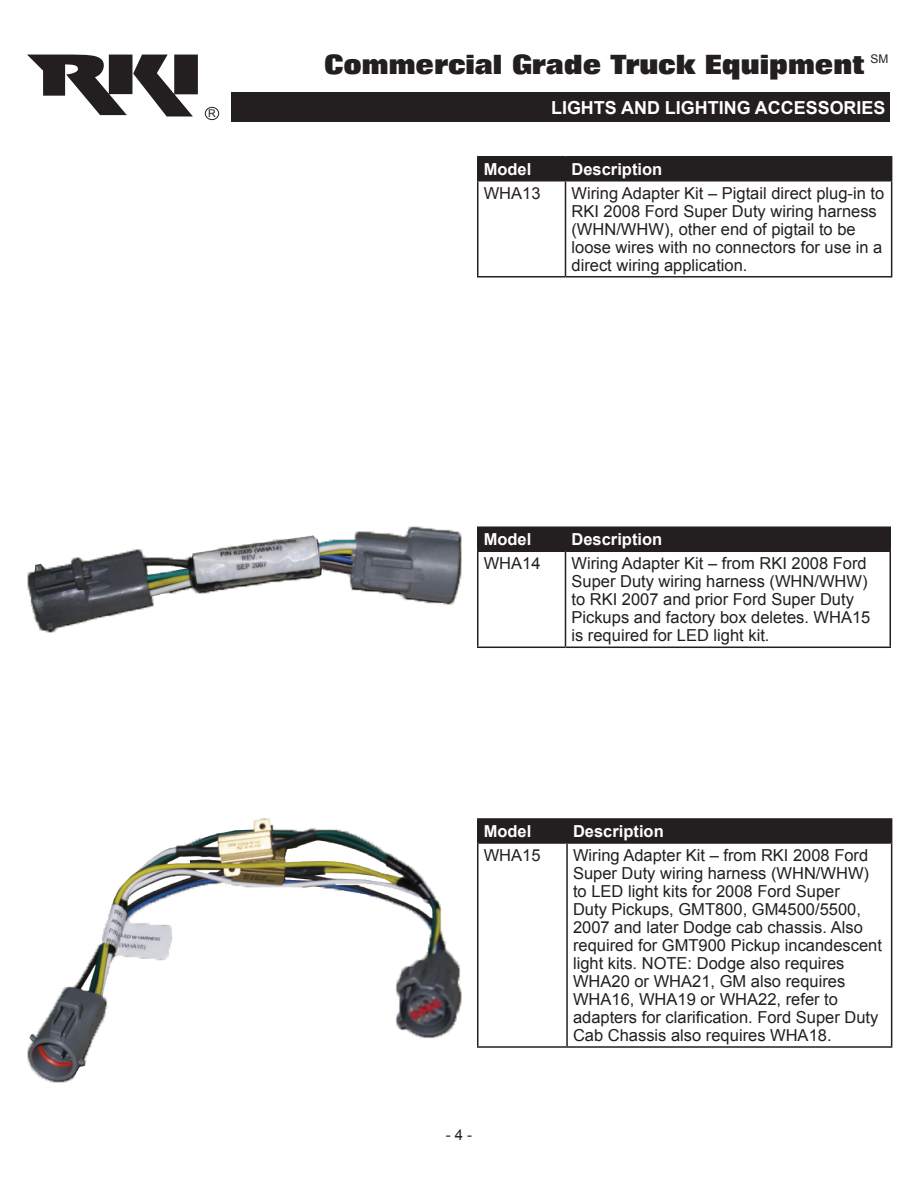
<style>
.page{position:relative;width:918px;height:1188px;background:#fff}
.page>*{position:absolute;margin:0;border:0;box-sizing:border-box;transform-origin:0 0}
.t1{font:800 26.85px "Folio";color:#231f20}
.t2{font:700 18px "Arial";color:#fff}
.t3{font:16.5px/18px "Arial";color:#231f20}
.t4{font:700 16.5px "Arial";color:#fff}
.t5{font:15px "Arial";color:#231f20}
.t6{font:12px "Arial";color:#231f20}
.t7{font:10.65px "Arial";color:#231f20}
</style>
<div class="page">
<svg style="left:27px;top:55px;width:171px;height:62px"></svg>
<div style="left:205px;top:107px;width:14px;height:13px;border:1px solid #231f20;border-radius:50%"></div>
<div style="left:232px;top:92px;width:658px;height:30px;background:#231f20"></div>
<hr style="left:477px;top:156px;width:88px;height:2px;background:#231f20">
<hr style="left:565px;top:156px;width:327px;height:2px;background:#231f20">
<div style="left:477px;top:157px;width:415px;height:23px;background:#231f20"></div>
<hr style="left:477px;top:180px;width:88px;height:2px;background:#231f20">
<hr style="left:565px;top:180px;width:327px;height:2px;background:#231f20">
<hr style="left:477px;top:182px;width:1px;height:94px;background:#231f20">
<hr style="left:565px;top:182px;width:1px;height:94px;background:#231f20">
<hr style="left:891px;top:182px;width:1px;height:94px;background:#231f20">
<hr style="left:477px;top:276px;width:88px;height:2px;background:#231f20">
<hr style="left:565px;top:276px;width:327px;height:2px;background:#231f20">
<hr style="left:477px;top:526px;width:88px;height:2px;background:#231f20">
<hr style="left:565px;top:526px;width:326px;height:2px;background:#231f20">
<div style="left:477px;top:527px;width:414px;height:24px;background:#231f20"></div>
<hr style="left:477px;top:552px;width:1px;height:95px;background:#231f20">
<hr style="left:565px;top:552px;width:1px;height:95px;background:#231f20">
<hr style="left:890px;top:552px;width:1px;height:95px;background:#231f20">
<hr style="left:477px;top:647px;width:88px;height:1px;background:#231f20">
<hr style="left:565px;top:647px;width:326px;height:1px;background:#231f20">
<hr style="left:477px;top:551px;width:88px;height:1px;background:#231f20">
<hr style="left:565px;top:551px;width:326px;height:1px;background:#231f20">
<hr style="left:477px;top:818px;width:90px;height:2px;background:#231f20">
<hr style="left:567px;top:818px;width:325px;height:2px;background:#231f20">
<div style="left:477px;top:819px;width:415px;height:23px;background:#231f20"></div>
<hr style="left:477px;top:842px;width:90px;height:2px;background:#231f20">
<hr style="left:477px;top:844px;width:1px;height:202px;background:#231f20">
<hr style="left:567px;top:842px;width:325px;height:2px;background:#231f20">
<hr style="left:566px;top:844px;width:2px;height:202px;background:#231f20">
<hr style="left:891px;top:844px;width:1px;height:202px;background:#231f20">
<hr style="left:477px;top:1046px;width:90px;height:2px;background:#231f20">
<hr style="left:567px;top:1046px;width:325px;height:2px;background:#231f20">
<img style="left:27px;top:526px;width:435px;height:107px">
<img style="left:27px;top:818px;width:435px;height:264px">
<h1 class="t1" style="left:324px;top:50px;width:541px">Commercial Grade Truck Equipment</h1>
<p class="t6" style="left:870px;top:51px;width:19px">SM</p>
<p class="t7" style="left:208px;top:106px;width:9px">R</p>
<p class="t2" style="left:551px;top:96px;width:336px">LIGHTS AND LIGHTING ACCESSORIES</p>
<p class="t4" style="left:484px;top:158px;width:49px">Model</p>
<p class="t4" style="left:571px;top:158px;width:92px">Description</p>
<p class="t3" style="left:484px;top:184px;width:58px">WHA13</p>
<p class="t3" style="left:571px;top:184px;width:314px">Wiring Adapter Kit – Pigtail direct plug-in to RKI 2008 Ford Super Duty wiring harness (WHN/WHW), other end of pigtail to be loose wires with no connectors for use in a direct wiring application.</p>
<p class="t4" style="left:484px;top:529px;width:49px">Model</p>
<p class="t4" style="left:571px;top:529px;width:92px">Description</p>
<p class="t3" style="left:484px;top:555px;width:58px">WHA14</p>
<p class="t3" style="left:571px;top:555px;width:300px">Wiring Adapter Kit – from RKI 2008 Ford Super Duty wiring harness (WHN/WHW) to RKI 2007 and prior Ford Super Duty Pickups and factory box deletes. WHA15 is required for LED light kit.</p>
<p class="t4" style="left:484px;top:820px;width:49px">Model</p>
<p class="t4" style="left:573px;top:820px;width:92px">Description</p>
<p class="t3" style="left:484px;top:846px;width:58px">WHA15</p>
<p class="t3" style="left:573px;top:846px;width:311px">Wiring Adapter Kit – from RKI 2008 Ford Super Duty wiring harness (WHN/WHW) to LED light kits for 2008 Ford Super<br>Duty Pickups, GMT800, GM4500/5500, 2007 and later Dodge cab chassis. Also required for GMT900 Pickup incandescent light kits. NOTE: Dodge also requires WHA20 or WHA21, GM also requires WHA16, WHA19 or WHA22, refer to adapters for clarification. Ford Super Duty Cab Chassis also requires WHA18.</p>
<p class="t5" style="left:446px;top:1125px;width:28px">- 4 -</p>
</div>
